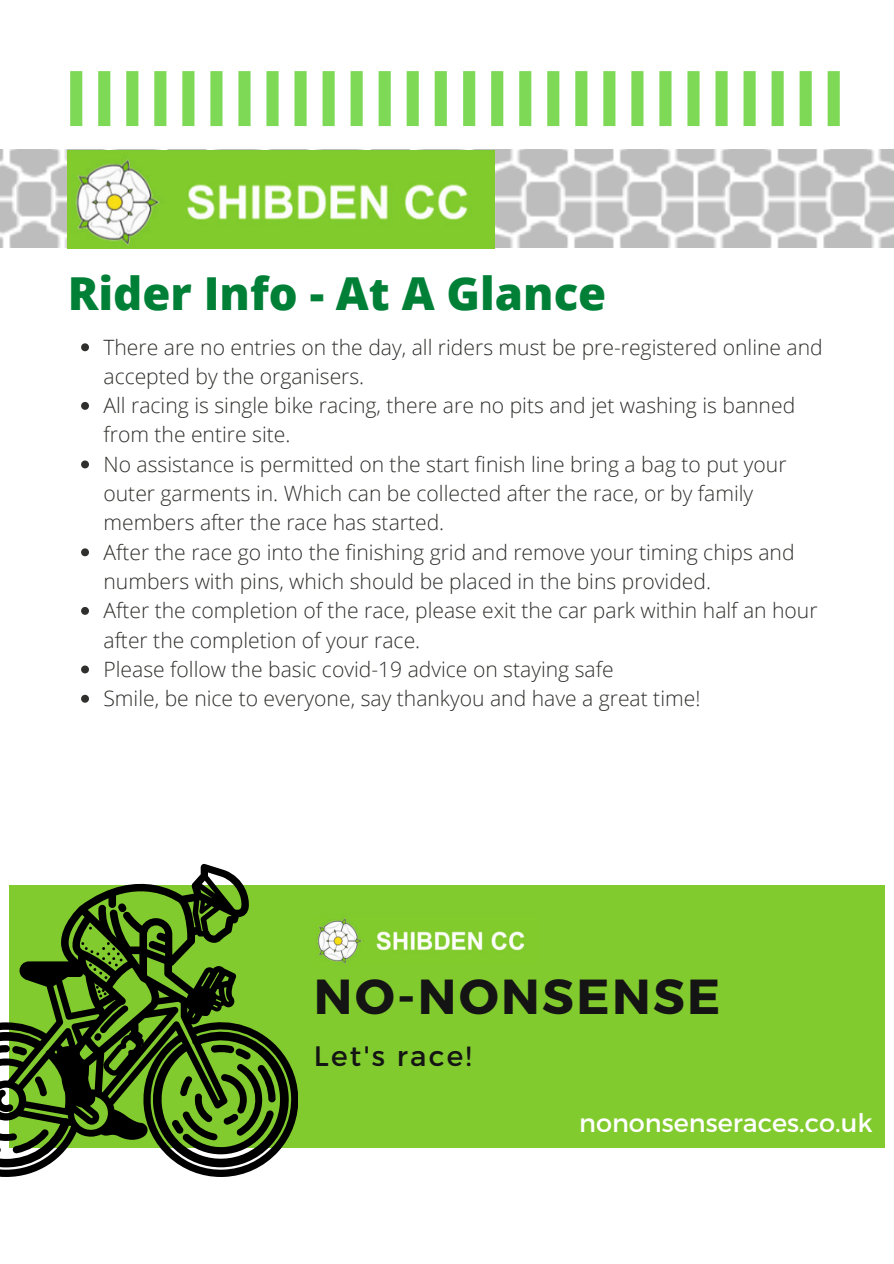
<style>
.page{position:relative;width:894px;height:1264px;background:#fff}
.page>*{position:absolute;margin:0;border:0;box-sizing:border-box;transform-origin:0 0}
.t1{font:700 49.2px "Montserrat";letter-spacing:.05em;color:#141414}
.t2{font:800 45.45px "Open Sans";color:#008037}
.t3{font:28.05px "Montserrat";letter-spacing:.08em;color:#141414}
.t4{font:25.5px "Montserrat";color:#fff}
.t5{font:300 21.15px/29.2px "Open Sans";color:#2f2f2d}
</style>
<div class="page">
<div style="left:10px;top:884px;width:875px;height:263px;background:#82cb2f"></div>
<svg style="left:0;top:863px;width:297px;height:313px"></svg>
<svg style="left:0;top:1045px;width:49px;height:108px"></svg>
<svg style="left:96px;top:985px;width:10px;height:12px"></svg>
<svg style="left:81px;top:942px;width:41px;height:36px"></svg>
<svg style="left:70px;top:71px;width:376px;height:55px"></svg>
<svg style="left:463px;top:71px;width:376px;height:55px"></svg>
<img style="left:0;top:150px;width:893px;height:98px">
<img style="left:68px;top:150px;width:426px;height:98px">
<img style="left:317px;top:918px;width:208px;height:46px">
<svg style="left:81px;top:343px;width:8px;height:8px"></svg>
<svg style="left:81px;top:402px;width:8px;height:8px"></svg>
<svg style="left:81px;top:460px;width:8px;height:8px"></svg>
<svg style="left:81px;top:548px;width:8px;height:8px"></svg>
<svg style="left:81px;top:607px;width:8px;height:8px"></svg>
<svg style="left:81px;top:665px;width:8px;height:8px"></svg>
<svg style="left:81px;top:694px;width:8px;height:8px"></svg>
<p class="t2" style="left:68px;top:261px;width:540px">Rider Info - At A Glance</p>
<p class="t5" style="left:103px;top:332px;width:720px">There are no entries on the day, all riders must be pre-registered online and accepted by the organisers.</p>
<p class="t5" style="left:103px;top:390px;width:693px">All racing is single bike racing, there are no pits and jet washing is banned from the entire site.</p>
<p class="t5" style="left:103px;top:449px;width:684px">No assistance is permitted on the start finish line bring a bag to put your outer garments in. Which can be collected after the race, or by family members after the race has started.</p>
<p class="t5" style="left:103px;top:537px;width:692px">After the race go into the finishing grid and remove your timing chips and numbers with pins, which should be placed in the bins provided.</p>
<p class="t5" style="left:103px;top:595px;width:715px">After the completion of the race, please exit the car park within half an hour after the completion of your race.</p>
<p class="t5" style="left:103px;top:654px;width:511px">Please follow the basic covid-19 advice on staying safe</p>
<p class="t5" style="left:103px;top:683px;width:598px">Smile, be nice to everyone, say thankyou and have a great time!</p>
<p class="t1" style="left:314px;top:964px;width:408px">NO-NONSENSE</p>
<p class="t3" style="left:314px;top:1037px;width:159px">Let's race!</p>
<p class="t4" style="left:579px;top:1106px;width:295px">nononsenseraces.co.uk</p>
</div>
